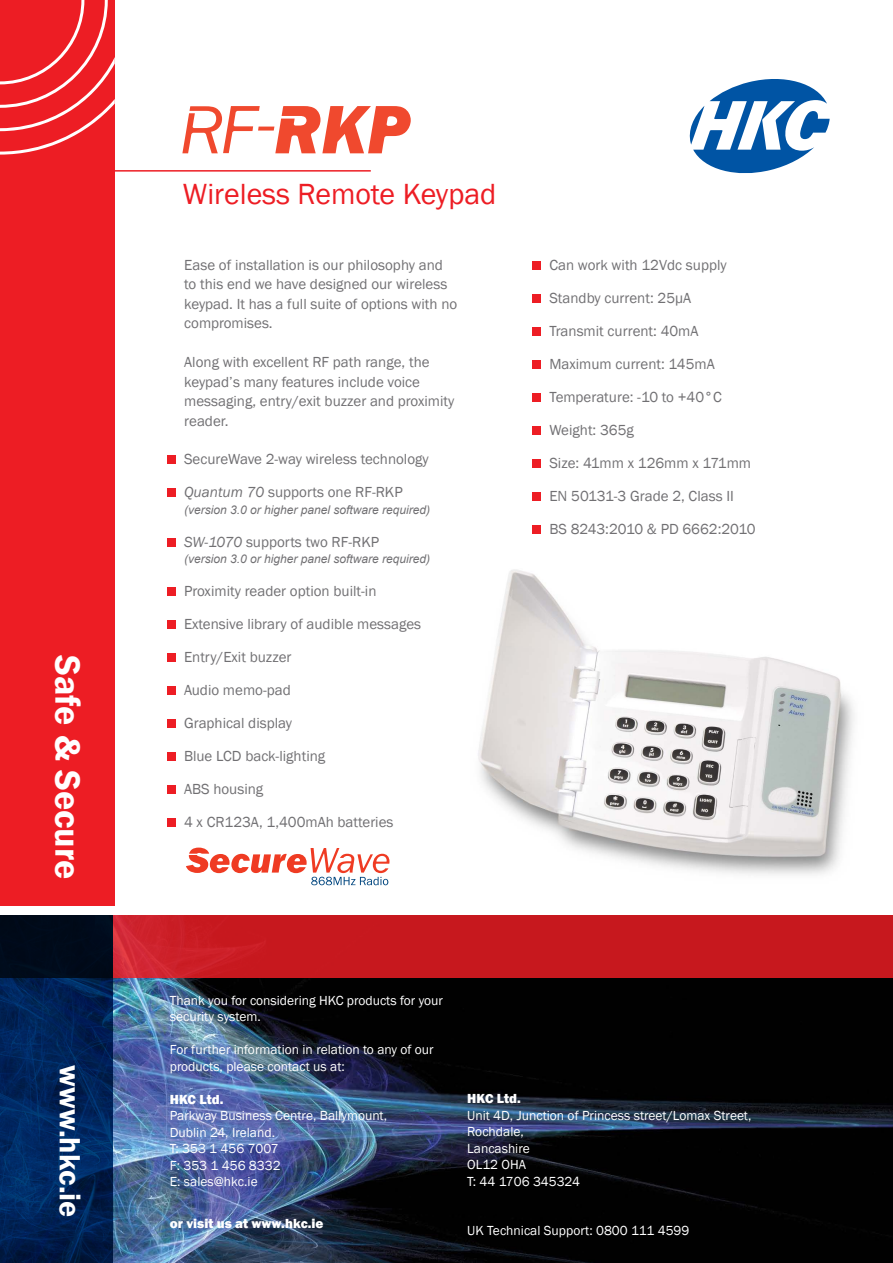
<style>
.page{position:relative;width:893px;height:1263px;background:#fff}
.page>*{position:absolute;margin:0;border:0;box-sizing:border-box;transform-origin:0 0}
.t1{font:600 36px "Franklin Gothic";color:#fff}
.t2{font:600 30.15px "Franklin Gothic";color:#fff}
.t3{font:30px "Franklin Gothic";color:#ed1d24}
.t4{font:15px/19.5px "Franklin Gothic";color:#717073}
.t5{font:13.5px/16.5px "Franklin Gothic";color:#fff}
.t6{font:800 13.5px "Franklin Gothic";color:#fff}
.t7{font:italic 12px "Arial";color:#717073}
.s1{font-style:italic}
</style>
<div class="page">
<div style="left:0;top:0;width:115px;height:906px;background:#ed1d24"></div>
<svg style="left:0;top:0;width:115px;height:155px"></svg>
<svg style="left:689px;top:79px;width:141px;height:95px"></svg>
<hr style="left:105px;top:170px;width:266px;height:2px;background:#ed1d24">
<div style="left:532px;top:261px;width:9px;height:9px;background:#ed1d24"></div>
<div style="left:532px;top:294px;width:9px;height:9px;background:#ed1d24"></div>
<div style="left:532px;top:327px;width:9px;height:9px;background:#ed1d24"></div>
<div style="left:532px;top:360px;width:9px;height:9px;background:#ed1d24"></div>
<div style="left:532px;top:393px;width:9px;height:9px;background:#ed1d24"></div>
<div style="left:532px;top:426px;width:9px;height:9px;background:#ed1d24"></div>
<div style="left:532px;top:459px;width:9px;height:9px;background:#ed1d24"></div>
<div style="left:532px;top:492px;width:9px;height:9px;background:#ed1d24"></div>
<div style="left:532px;top:525px;width:9px;height:9px;background:#ed1d24"></div>
<img style="left:113px;top:978px;width:780px;height:285px">
<svg style="left:113px;top:915px;width:780px;height:63px;background:#c81920"></svg>
<svg style="left:0;top:915px;width:113px;height:348px;background:#001f4d"></svg>
<img style="left:478px;top:569px;width:376px;height:306px">
<svg style="left:183px;top:106px;width:228px;height:47px"></svg>
<svg style="left:186px;top:847px;width:203px;height:38px"></svg>
<div style="left:167px;top:456px;width:9px;height:8px;background:#ed1d24"></div>
<div style="left:167px;top:489px;width:9px;height:8px;background:#ed1d24"></div>
<div style="left:167px;top:538px;width:9px;height:9px;background:#ed1d24"></div>
<div style="left:167px;top:588px;width:9px;height:8px;background:#ed1d24"></div>
<div style="left:167px;top:621px;width:9px;height:8px;background:#ed1d24"></div>
<div style="left:167px;top:654px;width:9px;height:8px;background:#ed1d24"></div>
<div style="left:167px;top:687px;width:9px;height:8px;background:#ed1d24"></div>
<div style="left:167px;top:720px;width:9px;height:8px;background:#ed1d24"></div>
<div style="left:167px;top:753px;width:9px;height:8px;background:#ed1d24"></div>
<div style="left:167px;top:786px;width:9px;height:8px;background:#ed1d24"></div>
<div style="left:167px;top:819px;width:9px;height:8px;background:#ed1d24"></div>
<h1 class="t1" style="left:90px;top:655px;width:226px;rotate:90deg">Safe &amp; Secure</h1>
<h2 class="t2" style="left:88px;top:1065px;width:154px;rotate:90deg">www.hkc.ie</h2>
<h3 class="t3" style="left:183px;top:175px;width:315px">Wireless Remote Keypad</h3>
<p class="t4" style="left:184px;top:255px;width:275px">Ease of installation is our philosophy and to this end we have designed our wireless keypad. It has a full suite of options with no compromises.</p>
<p class="t4" style="left:184px;top:353px;width:272px">Along with excellent RF path range, the keypad’s many features include voice messaging, entry/exit buzzer and proximity reader.</p>
<p class="t4" style="left:184px;top:443px;width:246px;line-height:33px">SecureWave 2-way wireless technology<br><span class="s1">Quantum 70</span> supports one RF-RKP</p>
<p class="t7" style="left:184px;top:502px;width:248px">(version 3.0 or higher panel software required)</p>
<p class="t4" style="left:184px;top:532px;width:197px"><span class="s1">SW-1070</span> supports two RF-RKP</p>
<p class="t7" style="left:184px;top:551px;width:248px">(version 3.0 or higher panel software required)</p>
<p class="t4" style="left:184px;top:582px;width:194px">Proximity reader option built-in</p>
<p class="t4" style="left:184px;top:615px;width:239px">Extensive library of audible messages</p>
<p class="t4" style="left:184px;top:648px;width:109px">Entry/Exit buzzer</p>
<p class="t4" style="left:184px;top:681px;width:108px">Audio memo-pad</p>
<p class="t4" style="left:184px;top:714px;width:110px">Graphical display</p>
<p class="t4" style="left:184px;top:747px;width:143px">Blue LCD back-lighting</p>
<p class="t4" style="left:184px;top:780px;width:81px">ABS housing</p>
<p class="t4" style="left:184px;top:813px;width:211px">4 x CR123A, 1,400mAh batteries</p>
<p class="t4" style="left:549px;top:255px;width:179px">Can work with 12Vdc supply</p>
<p class="t4" style="left:549px;top:288px;width:143px">Standby current: 25µA</p>
<p class="t4" style="left:549px;top:321px;width:151px">Transmit current: 40mA</p>
<p class="t4" style="left:549px;top:354px;width:167px">Maximum current: 145mA</p>
<p class="t4" style="left:549px;top:387px;width:174px">Temperature: -10 to +40°C</p>
<p class="t4" style="left:549px;top:420px;width:86px">Weight: 365g</p>
<p class="t4" style="left:549px;top:453px;width:203px">Size: 41mm x 126mm x 171mm</p>
<p class="t4" style="left:549px;top:486px;width:186px">EN 50131-3 Grade 2, Class II</p>
<p class="t4" style="left:549px;top:519px;width:208px">BS 8243:2010 &amp; PD 6662:2010</p>
<p class="t5" style="left:170px;top:992px;width:275px">Thank you for considering HKC products for your security system.</p>
<p class="t5" style="left:170px;top:1041px;width:265px">For further information in relation to any of our products, please contact us at:</p>
<p class="t6" style="left:170px;top:1090px;width:55px">HKC Ltd.</p>
<p class="t5" style="left:170px;top:1107px;width:219px">Parkway Business Centre, Ballymount,<br>Dublin 24, Ireland.<br>T: 353 1 456 7007<br>F: 353 1 456 8332<br>E: sales@hkc.ie</p>
<p class="t6" style="left:170px;top:1215px;width:155px">or visit us at www.hkc.ie</p>
<p class="t6" style="left:467px;top:1090px;width:55px">HKC Ltd.</p>
<p class="t5" style="left:467px;top:1107px;width:286px">Unit 4D, Junction of Princess street/Lomax Street,<br>Rochdale,<br>Lancashire<br>OL12 OHA<br>T: 44 1706 345324</p>
<p class="t5" style="left:467px;top:1223px;width:224px">UK Technical Support: 0800 111 4599</p>
</div>
